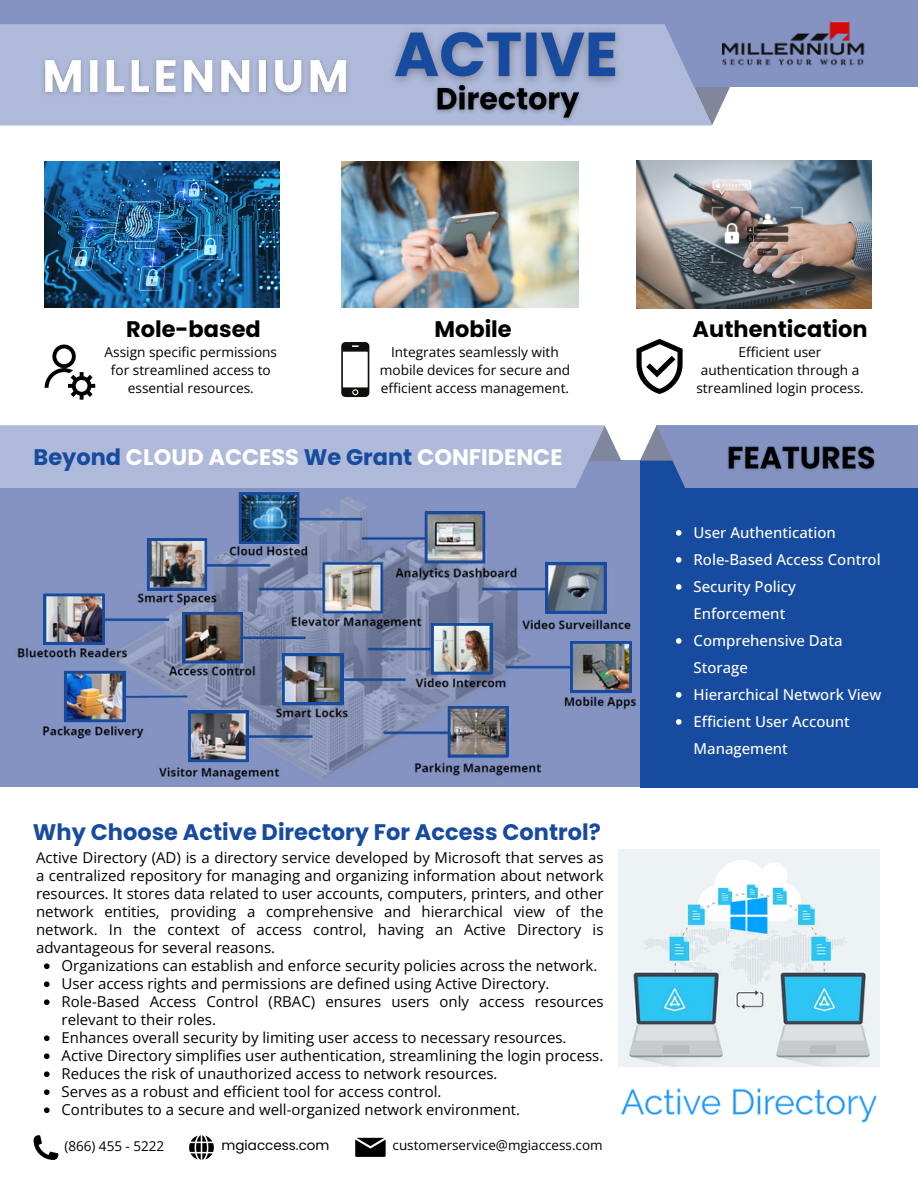
<style>
.page{position:relative;width:918px;height:1188px;background:#fff}
.page>*{position:absolute;margin:0;border:0;box-sizing:border-box;transform-origin:0 0}
.t1{font:700 22.5px "Poppins";color:#174b9f}
.t2{font:700 22.5px "Poppins";color:#fff}
.t3{font:700 22.5px "Poppins";color:#000}
.t4{font:15px/18px "Open Sans";color:#000;text-align:justify}
.t5{font:500 15px/27px "Open Sans";color:#fff}
.t6{font:13.65px/18px "Open Sans";color:#000;text-align:center}
.t7{font:13.5px "Open Sans";color:#000}
.t8{font:13.5px "Poppins";color:#000}
.s1{color:#174b9f}
</style>
<div class="page">
<svg style="left:712px;top:86px;width:24px;height:39px"></svg>
<div style="left:0;top:0;width:918px;height:86px;background:#8493c1"></div>
<svg style="left:0;top:24px;width:712px;height:102px;background:#acb6d6"></svg>
<img style="left:723px;top:21px;width:142px;height:45px">
<svg style="left:341px;top:342px;width:28px;height:55px"></svg>
<img style="left:37px;top:45px;width:318px;height:63px">
<svg style="left:189px;top:1135px;width:25px;height:25px"></svg>
<svg style="left:355px;top:1138px;width:31px;height:19px"></svg>
<svg style="left:34px;top:1135px;width:24px;height:25px"></svg>
<img style="left:0;top:488px;width:641px;height:299px">
<div style="left:641px;top:460px;width:277px;height:327px;background:#174b9f"></div>
<img style="left:0;top:425px;width:631px;height:337px">
<svg style="left:640px;top:425px;width:17px;height:70px"></svg>
<div style="left:657px;top:425px;width:261px;height:63px;background:#8493c1"></div>
<img style="left:728px;top:446px;width:147px;height:25px">
<img style="left:621px;top:1088px;width:256px;height:35px">
<svg style="left:637px;top:339px;width:46px;height:55px"></svg>
<img style="left:341px;top:161px;width:238px;height:146px">
<img style="left:636px;top:161px;width:236px;height:147px">
<svg style="left:45px;top:345px;width:50px;height:55px"></svg>
<img style="left:45px;top:161px;width:235px;height:146px">
<img style="left:378px;top:24px;width:255px;height:74px">
<img style="left:430px;top:78px;width:158px;height:48px">
<svg style="left:44px;top:963px;width:6px;height:6px"></svg>
<svg style="left:44px;top:981px;width:6px;height:6px"></svg>
<svg style="left:44px;top:999px;width:6px;height:6px"></svg>
<svg style="left:44px;top:1035px;width:6px;height:6px"></svg>
<svg style="left:44px;top:1053px;width:6px;height:6px"></svg>
<svg style="left:44px;top:1071px;width:6px;height:6px"></svg>
<svg style="left:44px;top:1089px;width:6px;height:6px"></svg>
<svg style="left:44px;top:1107px;width:6px;height:6px"></svg>
<svg style="left:676px;top:530px;width:6px;height:6px"></svg>
<svg style="left:676px;top:557px;width:6px;height:6px"></svg>
<svg style="left:676px;top:584px;width:6px;height:6px"></svg>
<svg style="left:676px;top:638px;width:6px;height:6px"></svg>
<svg style="left:676px;top:692px;width:6px;height:6px"></svg>
<svg style="left:676px;top:719px;width:6px;height:6px"></svg>
<img style="left:619px;top:849px;width:261px;height:217px">
<img style="left:729px;top:895px;width:41px;height:39px">
<p class="t3" style="left:126px;top:314px;width:136px">Role-based</p>
<p class="t3" style="left:434px;top:314px;width:79px">Mobile</p>
<p class="t3" style="left:693px;top:314px;width:177px">Authentication</p>
<p class="t6" style="left:105px;top:343px;width:174px">Assign specific permissions for streamlined access to essential resources.</p>
<p class="t6" style="left:380px;top:343px;width:192px">Integrates seamlessly with mobile devices for secure and efficient access management.</p>
<p class="t6" style="left:696px;top:343px;width:169px">Efficient user authentication through a streamlined login process.</p>
<p class="t2" style="left:34px;top:441px;width:530px"><span class="s1">Beyond</span> CLOUD ACCESS <span class="s1">We Grant</span> CONFIDENCE</p>
<p class="t1" style="left:33px;top:816px;width:569px">Why Choose Active Directory For Access Control?</p>
<p class="t4" style="left:36px;top:848px;width:569px">Active Directory (AD) is a directory service developed by Microsoft that serves as a centralized repository for managing and organizing information about network resources. It stores data related to user accounts, computers, printers, and other network entities, providing a comprehensive and hierarchical view of the network. In the context of access control, having an Active Directory is advantageous for several reasons.</p>
<p class="t4" style="left:62px;top:956px;width:537px">Organizations can establish and enforce security policies across the network.</p>
<p class="t4" style="left:62px;top:974px;width:489px">User access rights and permissions are defined using Active Directory.</p>
<p class="t4" style="left:62px;top:992px;width:544px">Role-Based Access Control (RBAC) ensures users only access resources relevant to their roles.</p>
<p class="t4" style="left:62px;top:1028px;width:506px">Enhances overall security by limiting user access to necessary resources.</p>
<p class="t4" style="left:62px;top:1046px;width:543px">Active Directory simplifies user authentication, streamlining the login process.</p>
<p class="t4" style="left:62px;top:1064px;width:438px">Reduces the risk of unauthorized access to network resources.</p>
<p class="t4" style="left:62px;top:1082px;width:381px">Serves as a robust and efficient tool for access control.</p>
<p class="t4" style="left:62px;top:1100px;width:460px">Contributes to a secure and well-organized network environment.</p>
<p class="t7" style="left:64px;top:1137px;width:101px">(866) 455 - 5222</p>
<p class="t8" style="left:222px;top:1136px;width:109px">mgiaccess.com</p>
<p class="t7" style="left:393px;top:1136px;width:212px">customerservice@mgiaccess.com</p>
<p class="t5" style="left:694px;top:519px;width:144px">User Authentication</p>
<p class="t5" style="left:694px;top:546px;width:189px">Role-Based Access Control</p>
<p class="t5" style="left:694px;top:573px;width:104px">Security Policy<br>Enforcement</p>
<p class="t5" style="left:694px;top:627px;width:150px">Comprehensive Data<br>Storage</p>
<p class="t5" style="left:694px;top:681px;width:189px">Hierarchical Network View</p>
<p class="t5" style="left:694px;top:708px;width:158px">Efficient User Account<br>Management</p>
</div>
